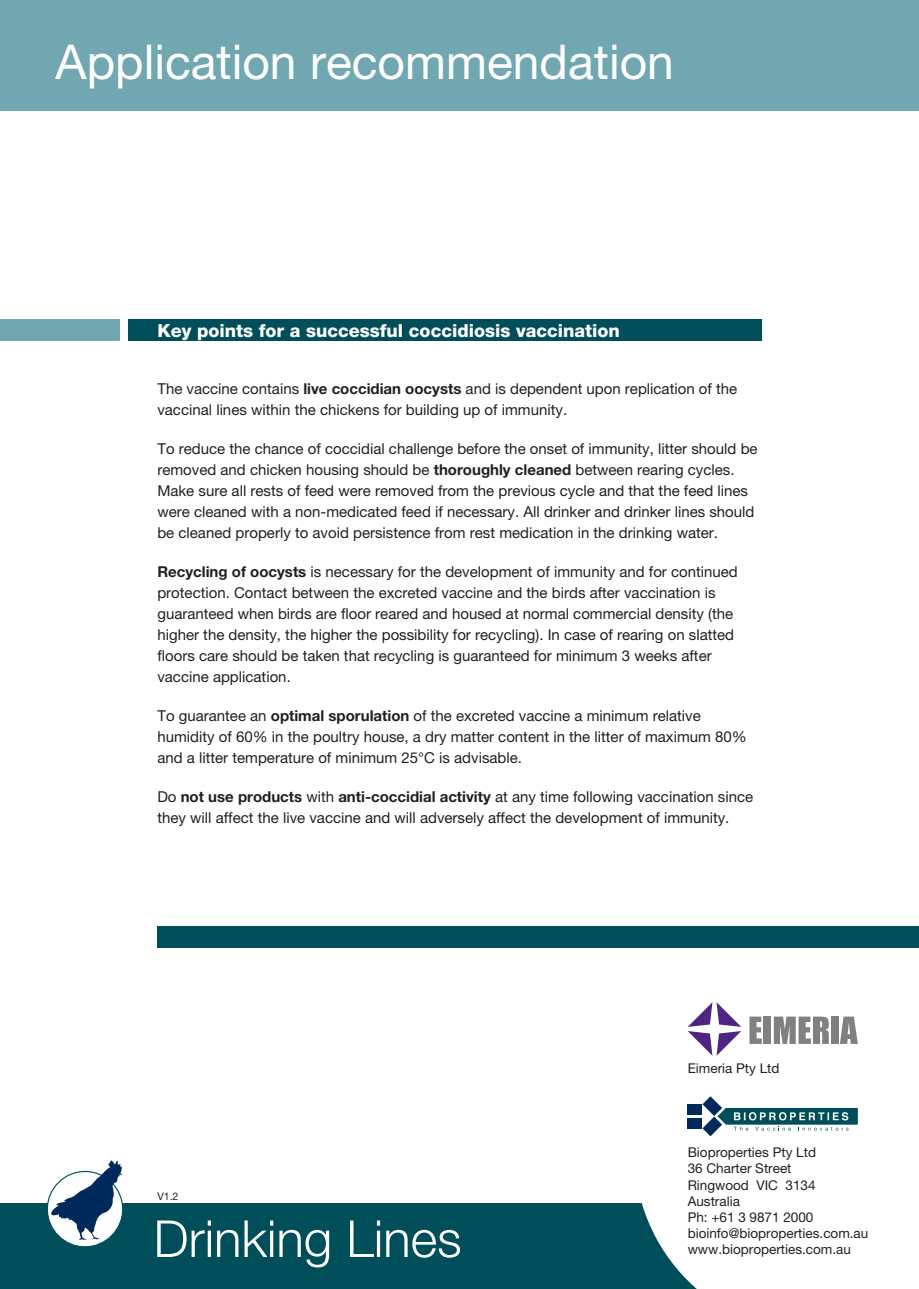
<style>
.page{position:relative;width:919px;height:1289px;background:#fff}
.page>*{position:absolute;margin:0;border:0;box-sizing:border-box;transform-origin:0 0}
.t1{font:300 51px "Helvetica Neue";color:#fff}
.t2{font:48px "Helvetica Neue";color:#fff}
.t3{font:800 18px "Helvetica Neue";color:#fff}
.t4{font:15px/21px "Helvetica Neue";color:#231f20}
.t5{font:13.5px/16.2px "Helvetica Neue";color:#231f20}
.t6{font:10.5px "Helvetica Neue";color:#231f20}
.s1{font-weight:700}
</style>
<div class="page">
<div style="left:0;top:1203px;width:918px;height:85px;background:#004e59"></div>
<svg style="left:47px;top:1171px;width:76px;height:75px"></svg>
<svg style="left:50px;top:1160px;width:72px;height:80px"></svg>
<div style="left:0;top:319px;width:119px;height:21px;background:#71a7b1"></div>
<div style="left:128px;top:319px;width:633px;height:21px;background:#004e59"></div>
<div style="left:157px;top:926px;width:761px;height:21px;background:#004e59"></div>
<div style="left:0;top:0;width:918px;height:111px;background:#71a7b1"></div>
<svg style="left:641px;top:1016px;width:277px;height:272px"></svg>
<div style="left:687px;top:1104px;width:15px;height:10px;background:#00295c"></div>
<div style="left:687px;top:1117px;width:15px;height:11px;background:#00295c"></div>
<svg style="left:702px;top:1096px;width:155px;height:40px"></svg>
<svg style="left:749px;top:1016px;width:12px;height:27px"></svg>
<div style="left:763px;top:1016px;width:7px;height:27px;background:#808083"></div>
<svg style="left:773px;top:1016px;width:55px;height:27px"></svg>
<div style="left:831px;top:1016px;width:7px;height:27px;background:#808083"></div>
<svg style="left:839px;top:1016px;width:18px;height:27px"></svg>
<svg style="left:687px;top:1002px;width:54px;height:53px"></svg>
<h2 class="t2" style="left:56px;top:34px;width:619px">Application recommendation</h2>
<p class="t3" style="left:157px;top:319px;width:464px">Key points for a successful coccidiosis vaccination</p>
<p class="t4" style="left:157px;top:378px;width:581px">The vaccine contains <span class="s1">live coccidian oocysts</span> and is dependent upon replication of the vaccinal lines within the chickens for building up of immunity.</p>
<p class="t4" style="left:157px;top:438px;width:601px">To reduce the chance of coccidial challenge before the onset of immunity, litter should be removed and chicken housing should be <span class="s1">thoroughly cleaned</span> between rearing cycles.<br>Make sure all rests of feed were removed from the previous cycle and that the feed lines were cleaned with a non-medicated feed if necessary. All drinker and drinker lines should be cleaned properly to avoid persistence from rest medication in the drinking water.</p>
<p class="t4" style="left:157px;top:561px;width:582px"><span class="s1">Recycling of oocysts</span> is necessary for the development of immunity and for continued protection. Contact between the excreted vaccine and the birds after vaccination is guaranteed when birds are floor reared and housed at normal commercial density (the higher the density, the higher the possibility for recycling). In case of rearing on slatted floors care should be taken that recycling is guaranteed for minimum 3 weeks after vaccine application.</p>
<p class="t4" style="left:157px;top:705px;width:591px">To guarantee an <span class="s1">optimal sporulation</span> of the excreted vaccine a minimum relative humidity of 60% in the poultry house, a dry matter content in the litter of maximum 80% and a litter temperature of minimum 25°C is advisable.</p>
<p class="t4" style="left:157px;top:786px;width:597px">Do <span class="s1">not use products</span> with <span class="s1">anti-coccidial activity</span> at any time following vaccination since they will affect the live vaccine and will adversely affect the development of immunity.</p>
<p class="t6" style="left:157px;top:1190px;width:23px">V1.2</p>
<h1 class="t1" style="left:153px;top:1207px;width:309px">Drinking Lines</h1>
<p class="t5" style="left:687px;top:1060px;width:93px">Eimeria Pty Ltd</p>
<p class="t5" style="left:687px;top:1144px;width:182px">Bioproperties Pty Ltd<br>36 Charter Street<br>Ringwood VIC 3134<br>Australia<br>Ph: +61 3 9871 2000 bioinfo@bioproperties.com.au www.bioproperties.com.au</p>
</div>
